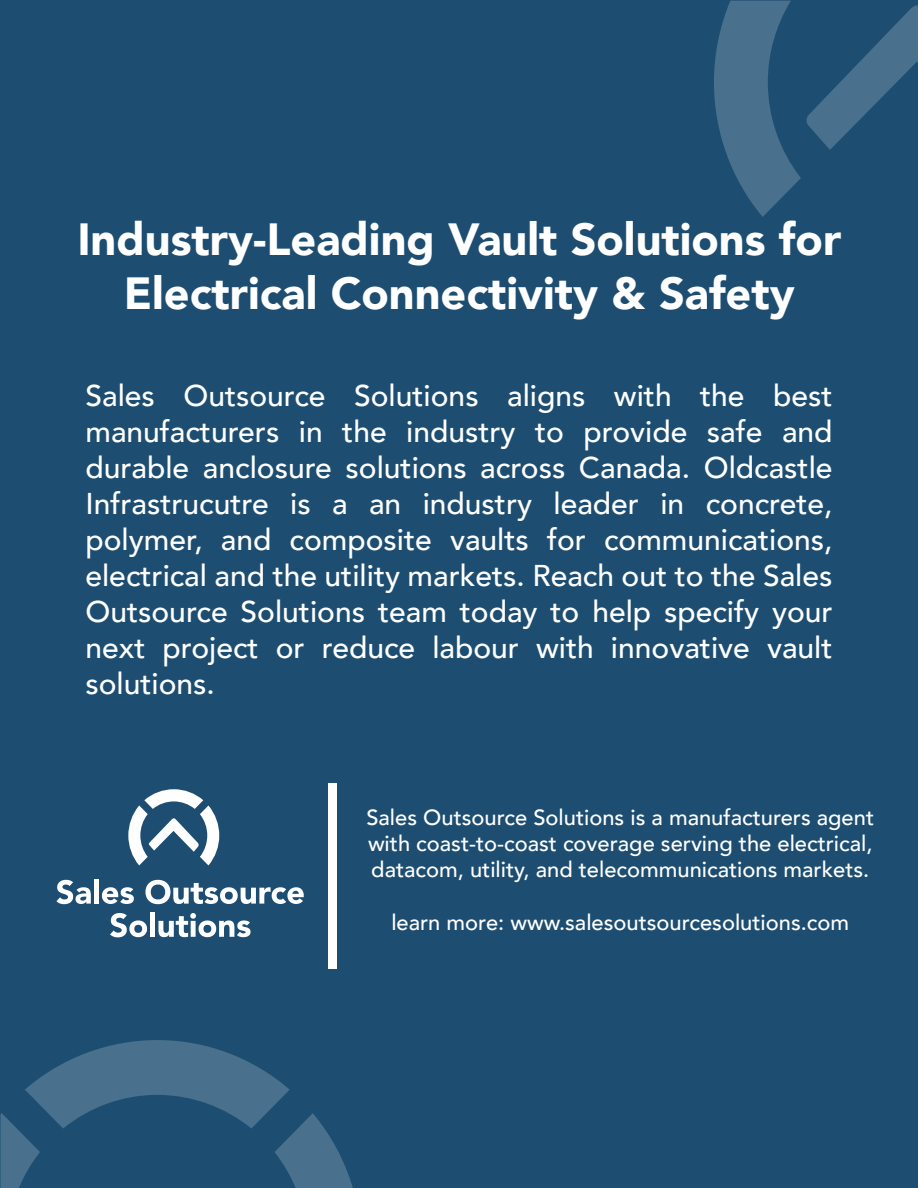
<style>
.page{position:relative;width:918px;height:1188px;background:#fff}
.page>*{position:absolute;margin:0;border:0;box-sizing:border-box;transform-origin:0 0}
.t1{font:900 45px/54px "Avenir";color:#fff;text-align:center}
.t2{font:500 30px/36px "Avenir";color:#fff;text-align:justify}
.t3{font:500 21.9px/26.2px "Avenir";color:#fff;text-align:justify}
</style>
<div class="page">
<div style="left:0;top:1px;width:918px;height:1187px;background:#1d4e71"></div>
<svg style="left:714px;top:1px;width:87px;height:216px"></svg>
<svg style="left:807px;top:5px;width:111px;height:145px"></svg>
<svg style="left:0;top:1040px;width:353px;height:148px"></svg>
<div style="left:328px;top:783px;width:9px;height:185px;background:#fff"></div>
<svg style="left:56px;top:880px;width:35px;height:24px"></svg>
<div style="left:94px;top:879px;width:5px;height:25px;background:#fff"></div>
<svg style="left:102px;top:887px;width:32px;height:17px"></svg>
<svg style="left:145px;top:880px;width:159px;height:24px"></svg>
<svg style="left:110px;top:913px;width:37px;height:24px"></svg>
<div style="left:150px;top:912px;width:5px;height:25px;background:#fff"></div>
<svg style="left:158px;top:913px;width:93px;height:24px"></svg>
<svg style="left:128px;top:789px;width:91px;height:76px"></svg>
<h1 class="t1" style="left:77px;top:211px;width:766px">Industry-Leading Vault Solutions for<br>Electrical Connectivity &amp; Safety</h1>
<p class="t2" style="left:85px;top:375px;width:749px">Sales Outsource Solutions aligns with the best manufacturers in the industry to provide safe and durable anclosure solutions across Canada. Oldcastle Infrastrucutre is a an industry leader in concrete, polymer, and composite vaults for communications, electrical and the utility markets. Reach out to the Sales Outsource Solutions team today to help specify your next project or reduce labour with innovative vault solutions.</p>
<p class="t3" style="left:366px;top:803px;width:509px">Sales Outsource Solutions is a manufacturers agent with coast-to-coast coverage serving the electrical, datacom, utility, and telecommunications markets.</p>
<p class="t3" style="left:391px;top:908px;width:459px">learn more: www.salesoutsourcesolutions.com</p>
</div>
